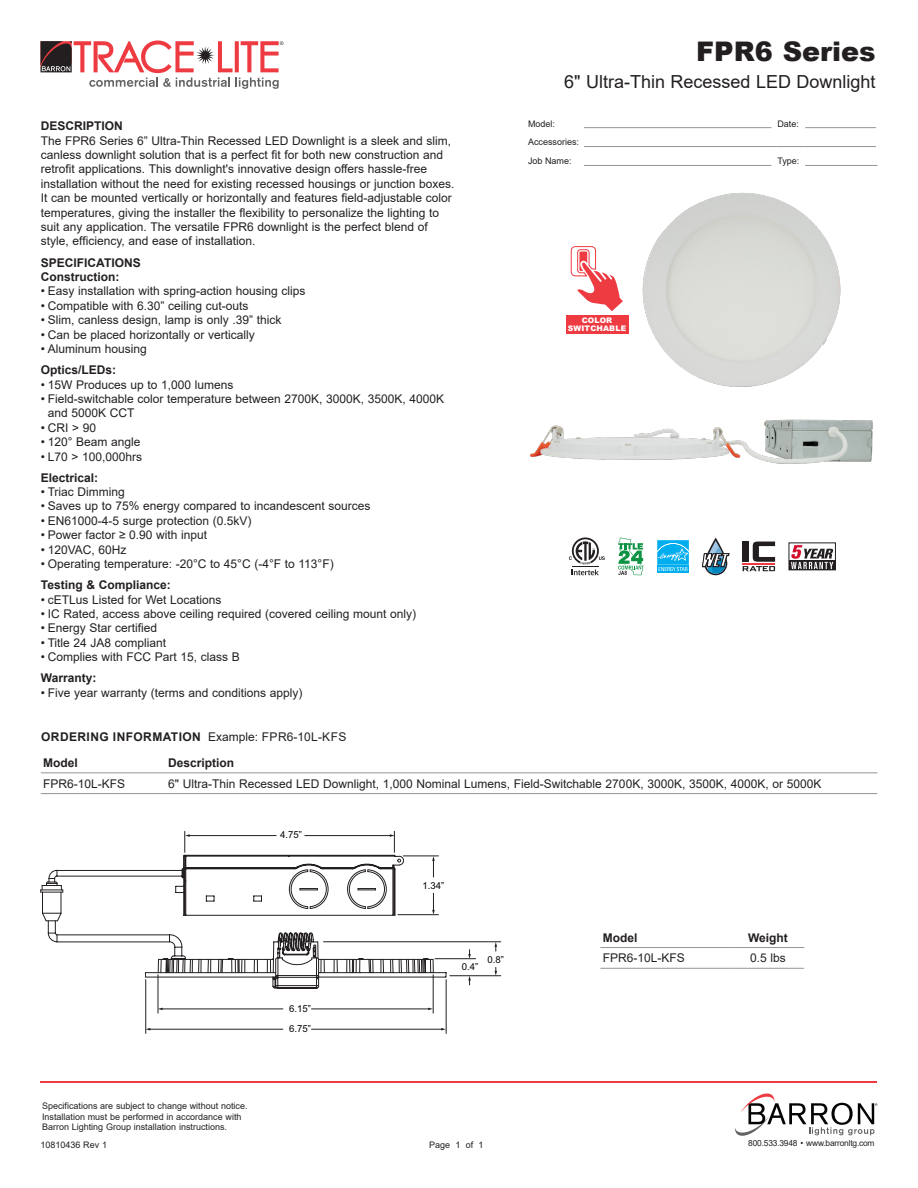
<style>
.page{position:relative;width:918px;height:1188px;background:#fff}
.page>*{position:absolute;margin:0;border:0;box-sizing:border-box;transform-origin:0 0}
.t1{font:900 27px "Arial";color:#231f20}
.t2{font:18px "Arial";color:#231f20}
.t3{font:12px/14.4px "Arial";color:#231f20}
.Pa3{font:700 12px "Arial";color:#231f20}
.Pa2{font:700 12px "Arial";color:#231f20}
.t4{font:9.6px "Arial";color:#040503}
.t5{font:9px/10.8px "Arial";color:#231f20}
.t6{font:8.4px "Arial";letter-spacing:-.025em;color:#231f20}
.t7{font:900 7.65px/7.5px "Arial";letter-spacing:.02em;color:#fff;text-align:center}
.s1{font-weight:700}
</style>
<div class="page">
<hr style="left:40px;top:1081px;width:838px;height:2px;background:#ee3a41">
<svg style="left:772px;top:146px;width:32px;height:1px"></svg>
<hr style="left:584px;top:127px;width:187px;height:1px;background:#939598">
<hr style="left:805px;top:127px;width:71px;height:1px;background:#939598">
<hr style="left:584px;top:146px;width:188px;height:1px;background:#939598">
<hr style="left:584px;top:165px;width:187px;height:1px;background:#939598">
<hr style="left:804px;top:146px;width:72px;height:1px;background:#939598">
<hr style="left:805px;top:165px;width:72px;height:1px;background:#939598">
<svg style="left:40px;top:41px;width:244px;height:48px"></svg>
<svg style="left:735px;top:1093px;width:143px;height:43px"></svg>
<hr style="left:41px;top:772px;width:125px;height:1px;background:#939598">
<hr style="left:166px;top:772px;width:711px;height:1px;background:#939598">
<hr style="left:41px;top:793px;width:125px;height:1px;background:#939598">
<hr style="left:166px;top:793px;width:711px;height:1px;background:#939598">
<svg style="left:570px;top:246px;width:53px;height:65px"></svg>
<div style="left:566px;top:315px;width:62px;height:19px;background:#ee3a41"></div>
<hr style="left:600px;top:947px;width:130px;height:1px;background:#939598">
<hr style="left:730px;top:947px;width:74px;height:1px;background:#939598">
<hr style="left:600px;top:968px;width:130px;height:1px;background:#939598">
<hr style="left:730px;top:968px;width:74px;height:1px;background:#939598">
<svg style="left:569px;top:537px;width:36px;height:38px"></svg>
<div style="left:657px;top:566px;width:32px;height:7px;background:#00aeef"></div>
<svg style="left:657px;top:540px;width:32px;height:31px"></svg>
<div style="left:789px;top:560px;width:46px;height:10px;background:#231f20"></div>
<div style="left:789px;top:543px;width:47px;height:27px;border:1px solid #231f20"></div>
<svg style="left:791px;top:545px;width:42px;height:24px"></svg>
<svg style="left:618px;top:537px;width:26px;height:38px"></svg>
<svg style="left:743px;top:542px;width:32px;height:29px"></svg>
<svg style="left:702px;top:537px;width:27px;height:38px"></svg>
<hr style="left:145px;top:980px;width:1px;height:53px;background:#231f20">
<hr style="left:446px;top:980px;width:1px;height:53px;background:#231f20">
<hr style="left:311px;top:1029px;width:131px;height:1px;background:#231f20">
<hr style="left:149px;top:1029px;width:134px;height:1px;background:#231f20">
<hr style="left:450px;top:975px;width:51px;height:1px;background:#231f20">
<hr style="left:435px;top:958px;width:41px;height:1px;background:#231f20">
<hr style="left:323px;top:942px;width:178px;height:1px;background:#231f20">
<svg style="left:468px;top:950px;width:3px;height:9px"></svg>
<svg style="left:468px;top:976px;width:3px;height:9px"></svg>
<svg style="left:495px;top:967px;width:2px;height:9px"></svg>
<svg style="left:495px;top:942px;width:2px;height:9px"></svg>
<hr style="left:158px;top:975px;width:1px;height:38px;background:#231f20">
<hr style="left:433px;top:975px;width:1px;height:38px;background:#231f20">
<hr style="left:311px;top:1009px;width:118px;height:1px;background:#231f20">
<hr style="left:162px;top:1009px;width:121px;height:1px;background:#231f20">
<svg style="left:40px;top:869px;width:105px;height:105px"></svg>
<svg style="left:145px;top:831px;width:302px;height:158px"></svg>
<img style="left:642px;top:192px;width:199px;height:195px">
<img style="left:530px;top:419px;width:343px;height:45px">
<p class="t1" style="left:696px;top:32px;width:181px">FPR6 Series</p>
<p class="t2" style="left:564px;top:69px;width:313px">6" Ultra-Thin Recessed LED Downlight</p>
<p class="t5" style="left:528px;top:118px;width:29px">Model:</p>
<p class="t5" style="left:777px;top:118px;width:23px">Date:</p>
<p class="t5" style="left:528px;top:133px;width:53px;line-height:18.9px">Accessories:<br>Job Name:</p>
<p class="Pa2" style="left:41px;top:118px;width:84px">DESCRIPTION</p>
<p class="t3" style="left:41px;top:133px;width:415px">The FPR6 Series 6” Ultra-Thin Recessed LED Downlight is a sleek and slim, canless downlight solution that is a perfect fit for both new construction and retrofit applications. This downlight's innovative design offers hassle-free installation without the need for existing recessed housings or junction boxes.<br>It can be mounted vertically or horizontally and features field-adjustable color temperatures, giving the installer the flexibility to personalize the lighting to suit any application. The versatile FPR6 downlight is the perfect blend of style, efficiency, and ease of installation.</p>
<p class="Pa3" style="left:41px;top:254px;width:101px">SPECIFICATIONS</p>
<p class="Pa3" style="left:41px;top:268px;width:80px">Construction:</p>
<p class="t3" style="left:41px;top:284px;width:266px">• Easy installation with spring-action housing clips</p>
<p class="t3" style="left:41px;top:298px;width:209px">• Compatible with 6.30” ceiling cut-outs</p>
<p class="t3" style="left:41px;top:313px;width:242px">• Slim, canless design, lamp is only .39” thick</p>
<p class="t3" style="left:41px;top:327px;width:215px">• Can be placed horizontally or vertically</p>
<p class="t3" style="left:41px;top:341px;width:107px">• Aluminum housing</p>
<p class="Pa3" style="left:41px;top:361px;width:77px">Optics/LEDs:</p>
<p class="t3" style="left:41px;top:377px;width:194px">• 15W Produces up to 1,000 lumens</p>
<p class="t3" style="left:48px;top:391px;width:398px;text-indent:-7px">• Field-switchable color temperature between 2700K, 3000K, 3500K, 4000K and 5000K CCT</p>
<p class="t3" style="left:41px;top:420px;width:57px">• CRI &gt; 90</p>
<p class="t3" style="left:41px;top:435px;width:101px">• 120° Beam angle</p>
<p class="t3" style="left:41px;top:449px;width:103px">• L70 &gt; 100,000hrs</p>
<p class="Pa3" style="left:41px;top:469px;width:59px">Electrical:</p>
<p class="t3" style="left:41px;top:485px;width:85px">• Triac Dimming</p>
<p class="t3" style="left:41px;top:499px;width:331px">• Saves up to 75% energy compared to incandescent sources</p>
<p class="t3" style="left:41px;top:513px;width:212px">• EN61000-4-5 surge protection (0.5kV)</p>
<p class="t3" style="left:41px;top:528px;width:168px">• Power factor ≥ 0.90 with input</p>
<p class="t3" style="left:41px;top:542px;width:87px">• 120VAC, 60Hz</p>
<p class="t3" style="left:41px;top:557px;width:294px">• Operating temperature: -20°C to 45°C (-4°F to 113°F)</p>
<p class="Pa3" style="left:41px;top:577px;width:131px">Testing &amp; Compliance:</p>
<p class="t3" style="left:41px;top:592px;width:182px">• cETLus Listed for Wet Locations</p>
<p class="t3" style="left:41px;top:607px;width:377px">• IC Rated, access above ceiling required (covered ceiling mount only)</p>
<p class="t3" style="left:41px;top:621px;width:118px">• Energy Star certified</p>
<p class="t3" style="left:41px;top:635px;width:127px">• Title 24 JA8 compliant</p>
<p class="t3" style="left:41px;top:650px;width:200px">• Complies with FCC Part 15, class B</p>
<p class="Pa3" style="left:41px;top:670px;width:57px">Warranty:</p>
<p class="t3" style="left:41px;top:685px;width:263px">• Five year warranty (terms and conditions apply)</p>
<p class="t3" style="left:41px;top:730px;width:307px"><span class="s1">ORDERING INFORMATION</span> Example: FPR6-10L-KFS</p>
<p class="Pa3" style="left:43px;top:754px;width:36px">Model</p>
<p class="Pa3" style="left:168px;top:754px;width:68px">Description</p>
<p class="t3" style="left:43px;top:776px;width:84px">FPR6-10L-KFS</p>
<p class="t3" style="left:168px;top:776px;width:655px">6" Ultra-Thin Recessed LED Downlight, 1,000 Nominal Lumens, Field-Switchable 2700K, 3000K, 3500K, 4000K, or 5000K</p>
<p class="t5" style="left:777px;top:156px;width:24px">Type:</p>
<p class="t7" style="left:568px;top:316px;width:60px">COLOR<br>SWITCHABLE</p>
<p class="t4" style="left:280px;top:828px;width:23px">4.75”</p>
<p class="t5" style="left:42px;top:1100px;width:207px">Specifications are subject to change without notice.<br>Installation must be performed in accordance with<br>Barron Lighting Group installation instructions.</p>
<p class="t5" style="left:40px;top:1139px;width:68px">10810436 Rev 1</p>
<p class="t4" style="left:289px;top:1002px;width:23px">6.15”</p>
<p class="t4" style="left:289px;top:1022px;width:23px">6.75”</p>
<p class="t4" style="left:422px;top:879px;width:23px">1.34”</p>
<p class="t4" style="left:462px;top:960px;width:18px">0.4”</p>
<p class="t4" style="left:487px;top:953px;width:18px">0.8”</p>
<p class="t5" style="left:429px;top:1139px;width:56px">Page 1 of 1</p>
<p class="Pa3" style="left:603px;top:929px;width:36px">Model</p>
<p class="Pa3" style="left:748px;top:929px;width:41px">Weight</p>
<p class="t3" style="left:603px;top:951px;width:84px">FPR6-10L-KFS</p>
<p class="t3" style="left:750px;top:951px;width:37px">0.5 lbs</p>
<p class="t6" style="left:748px;top:1137px;width:128px">800.533.3948 • www.barronltg.com</p>
</div>
